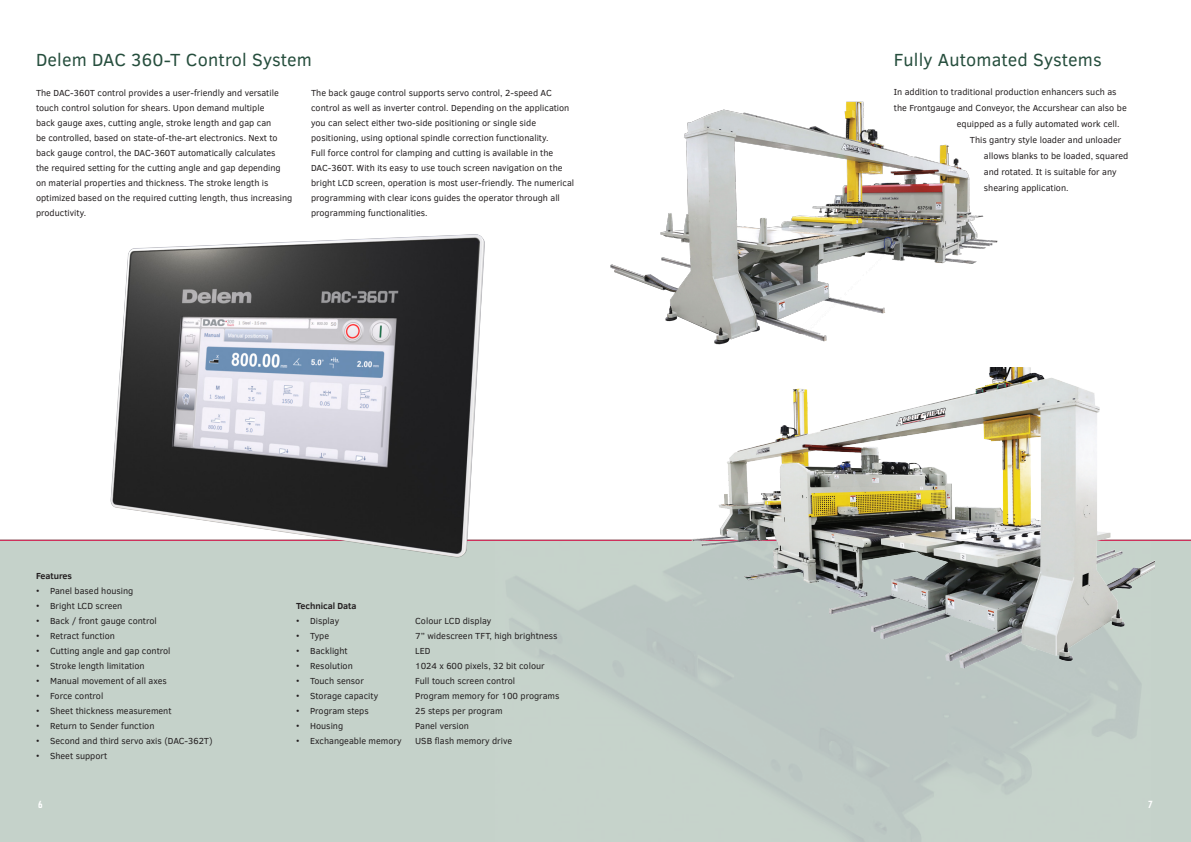
<style>
.page{position:relative;width:1191px;height:842px;background:#fff}
.page>*{position:absolute;margin:0;border:0;box-sizing:border-box;transform-origin:0 0}
.t1{font:18px "Clear Sans";letter-spacing:.01em;color:#264e3d}
.t2{font:9px/15px "Clear Sans";color:#231f20}
.t3{font:700 9px "Clear Sans";color:#231f20}
.t4{font:9px "Norwester";color:#fff}
</style>
<div class="page">
<div style="left:0;top:540px;width:1191px;height:302px;background:#c5d2ca"></div>
<hr style="left:0;top:540px;width:1191px;height:1px;background:#d20d44">
<img style="left:610px;top:101px;width:388px;height:244px">
<img style="left:682px;top:367px;width:473px;height:311px">
<img style="left:98px;top:234px;width:400px;height:324px">
<p class="t1" style="left:36px;top:47px;width:277px">Delem DAC 360-T Control System</p>
<p class="t2" style="left:36px;top:85px;width:258px">The DAC-360T control provides a user-friendly and versatile touch control solution for shears. Upon demand multiple<br>back gauge axes, cutting angle, stroke length and gap can<br>be controlled, based on state-of-the-art electronics. Next to back gauge control, the DAC-360T automatically calculates<br>the required setting for the cutting angle and gap depending on material properties and thickness. The stroke length is optimized based on the required cutting length, thus increasing productivity.</p>
<p class="t2" style="left:311px;top:85px;width:260px">The back gauge control supports servo control, 2-speed AC control as well as inverter control. Depending on the application you can select either two-side positioning or single side positioning, using optional spindle correction functionality.</p>
<p class="t2" style="left:311px;top:145px;width:265px">Full force control for clamping and cutting is available in the DAC-360T. With its easy to use touch screen navigation on the bright LCD screen, operation is most user-friendly. The numerical programming with clear icons guides the operator through all programming functionalities.</p>
<p class="t3" style="left:36px;top:569px;width:38px">Features</p>
<p class="t2" style="left:36px;top:583px;width:99px">• Panel based housing</p>
<p class="t2" style="left:36px;top:598px;width:88px">• Bright LCD screen</p>
<p class="t2" style="left:36px;top:613px;width:122px">• Back / front gauge control</p>
<p class="t2" style="left:36px;top:628px;width:81px">• Retract function</p>
<p class="t2" style="left:36px;top:643px;width:136px">• Cutting angle and gap control</p>
<p class="t2" style="left:36px;top:658px;width:110px">• Stroke length limitation</p>
<p class="t2" style="left:36px;top:673px;width:132px">• Manual movement of all axes</p>
<p class="t2" style="left:36px;top:688px;width:69px">• Force control</p>
<p class="t2" style="left:36px;top:703px;width:137px">• Sheet thickness measurement</p>
<p class="t2" style="left:36px;top:718px;width:120px">• Return to Sender function</p>
<p class="t2" style="left:36px;top:733px;width:178px">• Second and third servo axis (DAC-362T)</p>
<p class="t2" style="left:36px;top:748px;width:73px">• Sheet support</p>
<p class="t3" style="left:296px;top:599px;width:62px">Technical Data</p>
<p class="t2" style="left:296px;top:613px;width:45px">• Display</p>
<p class="t2" style="left:415px;top:613px;width:78px">Colour LCD display</p>
<p class="t2" style="left:296px;top:628px;width:35px">• Type</p>
<p class="t2" style="left:415px;top:628px;width:144px">7” widescreen TFT, high brightness</p>
<p class="t2" style="left:296px;top:643px;width:53px">• Backlight</p>
<p class="t2" style="left:415px;top:643px;width:17px">LED</p>
<p class="t2" style="left:296px;top:658px;width:58px">• Resolution</p>
<p class="t2" style="left:415px;top:658px;width:131px">1024 x 600 pixels, 32 bit colour</p>
<p class="t2" style="left:296px;top:673px;width:69px">• Touch sensor</p>
<p class="t2" style="left:415px;top:673px;width:102px">Full touch screen control</p>
<p class="t2" style="left:296px;top:688px;width:84px">• Storage capacity</p>
<p class="t2" style="left:415px;top:688px;width:146px">Program memory for 100 programs</p>
<p class="t2" style="left:296px;top:703px;width:74px">• Program steps</p>
<p class="t2" style="left:415px;top:703px;width:89px">25 steps per program</p>
<p class="t2" style="left:296px;top:718px;width:49px">• Housing</p>
<p class="t2" style="left:415px;top:718px;width:55px">Panel version</p>
<p class="t2" style="left:296px;top:733px;width:107px">• Exchangeable memory</p>
<p class="t2" style="left:415px;top:733px;width:98px">USB flash memory drive</p>
<p class="t1" style="left:894px;top:47px;width:209px">Fully Automated Systems</p>
<p class="t2" style="left:894px;top:84px;width:224px">In addition to traditional production enhancers such as</p>
<p class="t2" style="left:894px;top:100px;width:234px">the Frontgauge and Conveyor, the Accurshear can also be</p>
<p class="t2" style="left:957px;top:116px;width:164px">equipped as a fully automated work cell.</p>
<p class="t2" style="left:970px;top:132px;width:153px">This gantry style loader and unloader</p>
<p class="t2" style="left:984px;top:148px;width:146px">allows blanks to be loaded, squared</p>
<p class="t2" style="left:984px;top:164px;width:134px">and rotated. It is suitable for any</p>
<p class="t2" style="left:984px;top:180px;width:86px">shearing application.</p>
<p class="t4" style="left:38px;top:800px;width:6px">6</p>
<p class="t4" style="left:1148px;top:800px;width:6px">7</p>
</div>
